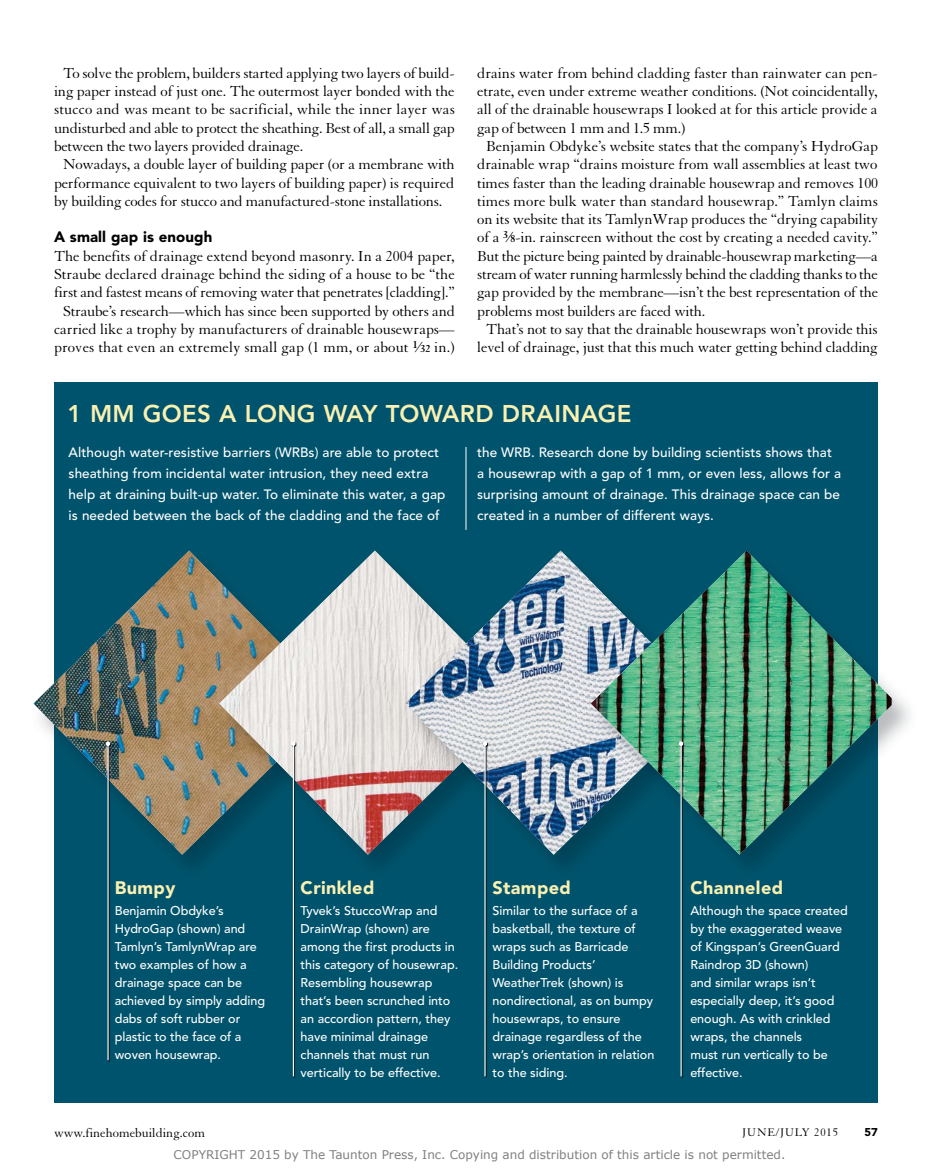
<style>
.page{position:relative;width:932px;height:1175px;background:#fff}
.page>*{position:absolute;margin:0;border:0;box-sizing:border-box;transform-origin:0 0}
.t1{font:800 24px "Avenir LT Std";letter-spacing:.01em;color:#faf0b2}
.t2{font:900 18px "Avenir LT Std";letter-spacing:.02em;color:#faf0b2}
.t3{font:15.75px/18.3px "Granjon LT Std";letter-spacing:-.01em;color:#000;text-align:center}
.t4{font:15.75px "Granjon LT Std";letter-spacing:.01em;color:#000}
.t5{font:900 15px "Avenir LT Std";letter-spacing:.005em;color:#000}
.t6{font:500 13.5px/21px "Avenir LT Std";letter-spacing:.005em;color:#fff}
.t7{font:13.5px "Granjon LT Std";color:#000}
.t8{font:500 12.6px/18px "Avenir LT Std";letter-spacing:-.005em;color:#fff}
.t9{font:12px "Verdana";color:#808080}
.t10{font:12px "Granjon LT Std";letter-spacing:.07em;color:#000}
.t11{font:900 11.25px "Avenir LT Std";color:#000}
.s1{font-weight:700}
.s2{font-weight:700;font-size:10.95px}
</style>
<div class="page">
<div style="left:54px;top:382px;width:824px;height:720px;background:#00536c"></div>
<img style="left:33px;top:550px;width:185px;height:304px">
<img style="left:364px;top:854px;width:29px;height:10px">
<svg style="left:219px;top:581px;width:92px;height:261px"></svg>
<img style="left:311px;top:550px;width:93px;height:304px">
<img style="left:265px;top:612px;width:47px;height:185px">
<img style="left:219px;top:658px;width:47px;height:92px">
<img style="left:550px;top:854px;width:29px;height:10px">
<img style="left:405px;top:550px;width:184px;height:304px">
<img style="left:736px;top:694px;width:174px;height:170px">
<img style="left:589px;top:580px;width:2px;height:239px">
<img style="left:591px;top:550px;width:300px;height:304px">
<img style="left:106px;top:782px;width:5px;height:279px">
<img style="left:106px;top:742px;width:5px;height:40px">
<hr style="left:107px;top:743px;width:2px;height:317px;background:#fff">
<svg style="left:106px;top:741px;width:4px;height:5px"></svg>
<img style="left:292px;top:782px;width:4px;height:295px">
<img style="left:292px;top:746px;width:4px;height:36px">
<hr style="left:293px;top:743px;width:1px;height:333px;background:#fff">
<svg style="left:291px;top:741px;width:5px;height:5px"></svg>
<img style="left:483px;top:788px;width:5px;height:289px">
<img style="left:483px;top:742px;width:5px;height:46px">
<hr style="left:484px;top:743px;width:1px;height:333px;background:#fff">
<svg style="left:483px;top:741px;width:4px;height:5px"></svg>
<img style="left:679px;top:798px;width:5px;height:279px">
<img style="left:679px;top:742px;width:5px;height:56px">
<hr style="left:680px;top:743px;width:1px;height:333px;background:#fff">
<svg style="left:678px;top:741px;width:5px;height:5px"></svg>
<hr style="left:465px;top:447px;width:1px;height:83px;background:#fff">
<p class="t3" style="left:63px;top:64px;width:393px">To solve the problem, builders started applying two layers of build-</p>
<p class="t3" style="left:54px;top:82px;width:402px">ing paper instead of just one. The outermost layer bonded with the</p>
<p class="t4" style="left:54px;top:101px;width:402px">stucco and was meant to be sacrificial, while the inner layer was</p>
<p class="t3" style="left:54px;top:119px;width:402px">undis turbed and able to protect the sheathing. Best of all, a small gap</p>
<p class="t3" style="left:54px;top:137px;width:251px">between the two layers provided drainage.</p>
<p class="t3" style="left:63px;top:155px;width:393px">nowadays, a double layer of building paper (or a membrane with</p>
<p class="t3" style="left:54px;top:174px;width:402px">performance equivalent to two layers of building paper) is required</p>
<p class="t3" style="left:54px;top:192px;width:389px">by building codes for stucco and manufactured-stone installations.</p>
<p class="t5" style="left:54px;top:228px;width:160px">A small gap is enough</p>
<p class="t3" style="left:54px;top:247px;width:402px">The benefits of drainage extend beyond masonry. In a 2004 paper, Straube declared drainage behind the siding of a house to be “the first and fastest means of removing water that penetrates [cladding].” Straube’s research—which has since been supported by others and carried like a trophy by manufacturers of drainable housewraps— proves that even an extremely small gap (1 mm, or about <sup>1</sup><span class="s1">⁄</span><span class="s2">32</span> in.)</p>
<p class="t3" style="left:477px;top:64px;width:402px">drains water from behind cladding faster than rainwater can pen-</p>
<p class="t3" style="left:477px;top:82px;width:402px">etrate, even under extreme weather conditions. (not coincidentally,</p>
<p class="t3" style="left:477px;top:101px;width:402px">all of the drainable housewraps I looked at for this article provide a</p>
<p class="t3" style="left:477px;top:119px;width:210px">gap of between 1 mm and 1.5 mm.)</p>
<p class="t3" style="left:486px;top:137px;width:393px">Benjamin Obdyke’s website states that the company’s HydroGap</p>
<p class="t3" style="left:477px;top:155px;width:402px">drainable wrap “drains moisture from wall assemblies at least two</p>
<p class="t3" style="left:477px;top:174px;width:402px">times faster than the leading drainable housewrap and removes 100</p>
<p class="t3" style="left:477px;top:192px;width:402px">times more bulk water than standard housewrap.” Tamlyn claims</p>
<p class="t3" style="left:477px;top:210px;width:402px">on its website that its TamlynWrap produces the “drying capability</p>
<p class="t3" style="left:477px;top:229px;width:402px">of a <sup>3</sup><span class="s1">⁄</span><span class="s2">8</span>-in. rainscreen without the cost by creating a needed cavity.”</p>
<p class="t3" style="left:477px;top:247px;width:402px">But the picture being painted by drainable-housewrap marketing—a</p>
<p class="t3" style="left:477px;top:265px;width:402px">stream of water running harmlessly behind the cladding thanks to the</p>
<p class="t3" style="left:477px;top:284px;width:402px">gap provided by the membrane—isn’t the best representation of the</p>
<p class="t3" style="left:477px;top:302px;width:229px">problems most builders are faced with.</p>
<p class="t3" style="left:486px;top:320px;width:393px">That’s not to say that the drainable housewraps won’t provide this</p>
<p class="t3" style="left:477px;top:338px;width:402px">level of drainage, just that this much water getting behind cladding</p>
<h1 class="t1" style="left:68px;top:399px;width:565px">1 MM GOES A LONG WAY TOWARD DRAINAGE</h1>
<p class="t6" style="left:69px;top:442px;width:378px">Although water-resistive barriers (WRBs) are able to protect sheathing from incidental water intrusion, they need extra help at draining built-up water. To eliminate this water, a gap is needed between the back of the cladding and the face of</p>
<p class="t6" style="left:477px;top:442px;width:365px">the WRB. Research done by building scientists shows that a housewrap with a gap of 1 mm, or even less, allows for a surprising amount of drainage. This drainage space can be created in a number of different ways.</p>
<p class="t2" style="left:115px;top:876px;width:62px">Bumpy</p>
<p class="t8" style="left:115px;top:902px;width:152px">Benjamin Obdyke’s<br>HydroGap (shown) and<br>Tamlyn’s TamlynWrap are two examples of how a drainage space can be achieved by simply adding dabs of soft rubber or plastic to the face of a woven housewrap.</p>
<p class="t2" style="left:300px;top:876px;width:75px">Crinkled</p>
<p class="t8" style="left:300px;top:902px;width:159px">Tyvek’s StuccoWrap and<br>DrainWrap (shown) are among the first products in this category of housewrap.<br>Resembling housewrap that’s been scrunched into an accordion pattern, they have minimal drainage channels that must run vertically to be effective.</p>
<p class="t2" style="left:492px;top:876px;width:80px">Stamped</p>
<p class="t8" style="left:492px;top:902px;width:163px">Similar to the surface of a basketball, the texture of wraps such as Barricade<br>Building Products’<br>WeatherTrek (shown) is nondirectional, as on bumpy housewraps, to ensure drainage regardless of the wrap’s orientation in relation to the siding.</p>
<p class="t2" style="left:690px;top:876px;width:94px">Channeled</p>
<p class="t8" style="left:690px;top:902px;width:159px">Although the space created by the exaggerated weave of Kingspan’s GreenGuard<br>Raindrop 3D (shown)<br>and similar wraps isn’t especially deep, it’s good enough. As with crinkled wraps, the channels<br>must run vertically to be effective.</p>
<p class="t7" style="left:54px;top:1125px;width:152px">www.finehomebuilding.com</p>
<p class="t10" style="left:742px;top:1126px;width:97px">JunE/July 2015</p>
<p class="t11" style="left:864px;top:1125px;width:15px">57</p>
<p class="t9" style="left:174px;top:1146px;width:613px">COPYRIGHT 2015 by The Taunton Press, Inc. Copying and distribution of this article is not permitted.</p>
</div>
